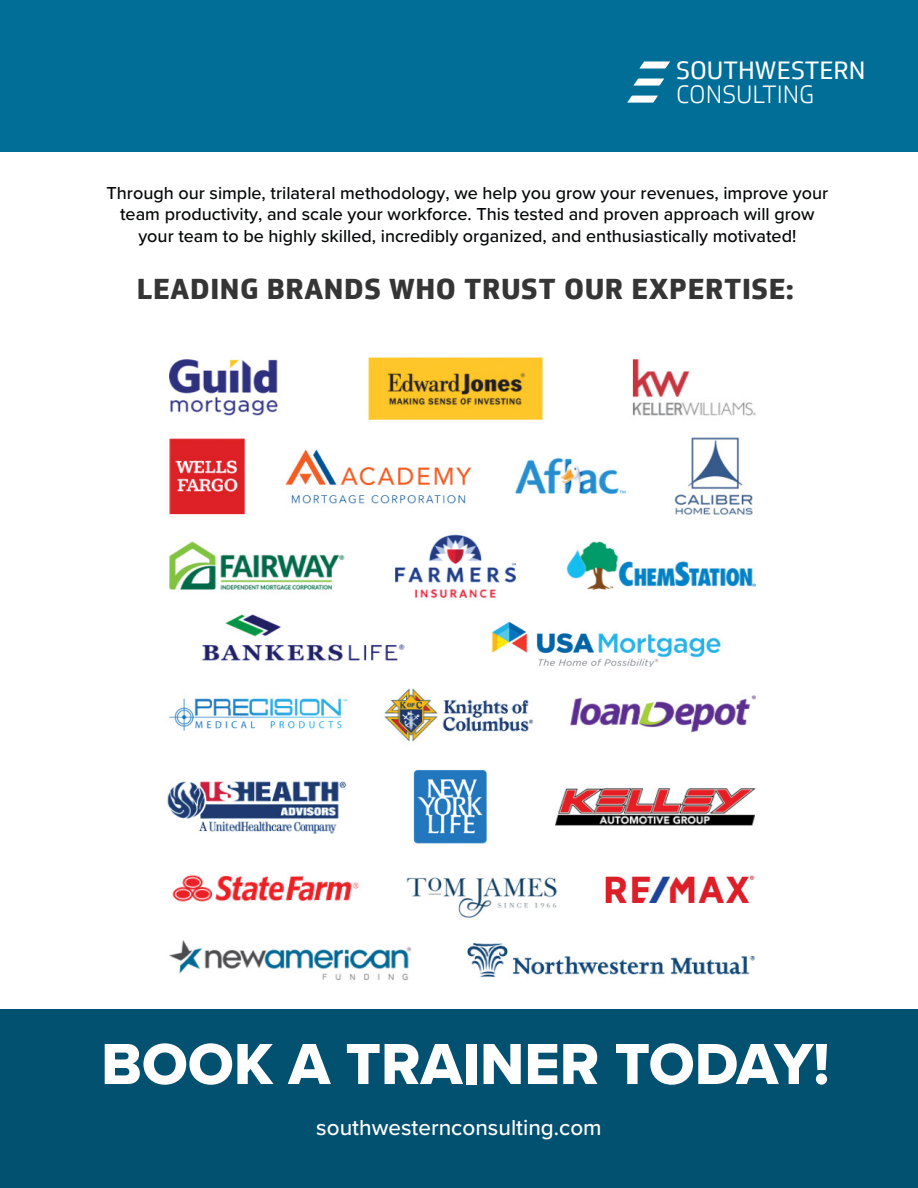
<style>
.page{position:relative;width:918px;height:1188px;background:#fff}
.page>*{position:absolute;margin:0;border:0;box-sizing:border-box;transform-origin:0 0}
.t1{font:60px "Proxima Nova Extrabld";color:#fff}
.t2{font:800 28.05px "Soleto";letter-spacing:.02em;color:#353535}
.t3{font:24.3px "Soleto";color:#fff}
.t4{font:300 24.3px "Soleto";color:#fff}
.t5{font:500 22.5px "Proxima Nova";color:#fff}
.t6{font:500 18px/21.6px "Proxima Nova";color:#040607;text-align:center}
</style>
<div class="page">
<img style="left:167px;top:357px;width:589px;height:623px">
<div style="left:0;top:0;width:918px;height:151px;background:#016e97"></div>
<div style="left:0;top:1009px;width:918px;height:179px;background:#035170"></div>
<svg style="left:639px;top:61px;width:31px;height:8px"></svg>
<svg style="left:633px;top:79px;width:31px;height:7px"></svg>
<svg style="left:627px;top:96px;width:31px;height:7px"></svg>
<h3 class="t3" style="left:676px;top:56px;width:191px">SOUTHWESTERN</h3>
<h3 class="t4" style="left:676px;top:80px;width:140px">CONSULTING</h3>
<p class="t6" style="left:107px;top:183px;width:723px">Through our simple, trilateral methodology, we help you grow your revenues, improve your team productivity, and scale your workforce. This tested and proven approach will grow your team to be highly skilled, incredibly organized, and enthusiastically motivated!</p>
<h2 class="t2" style="left:137px;top:273px;width:658px">LEADING BRANDS WHO TRUST OUR EXPERTISE:</h2>
<h1 class="t1" style="left:101px;top:1039px;width:730px">BOOK A TRAINER TODAY!</h1>
<p class="t5" style="left:316px;top:1118px;width:287px">southwesternconsulting.com</p>
</div>
